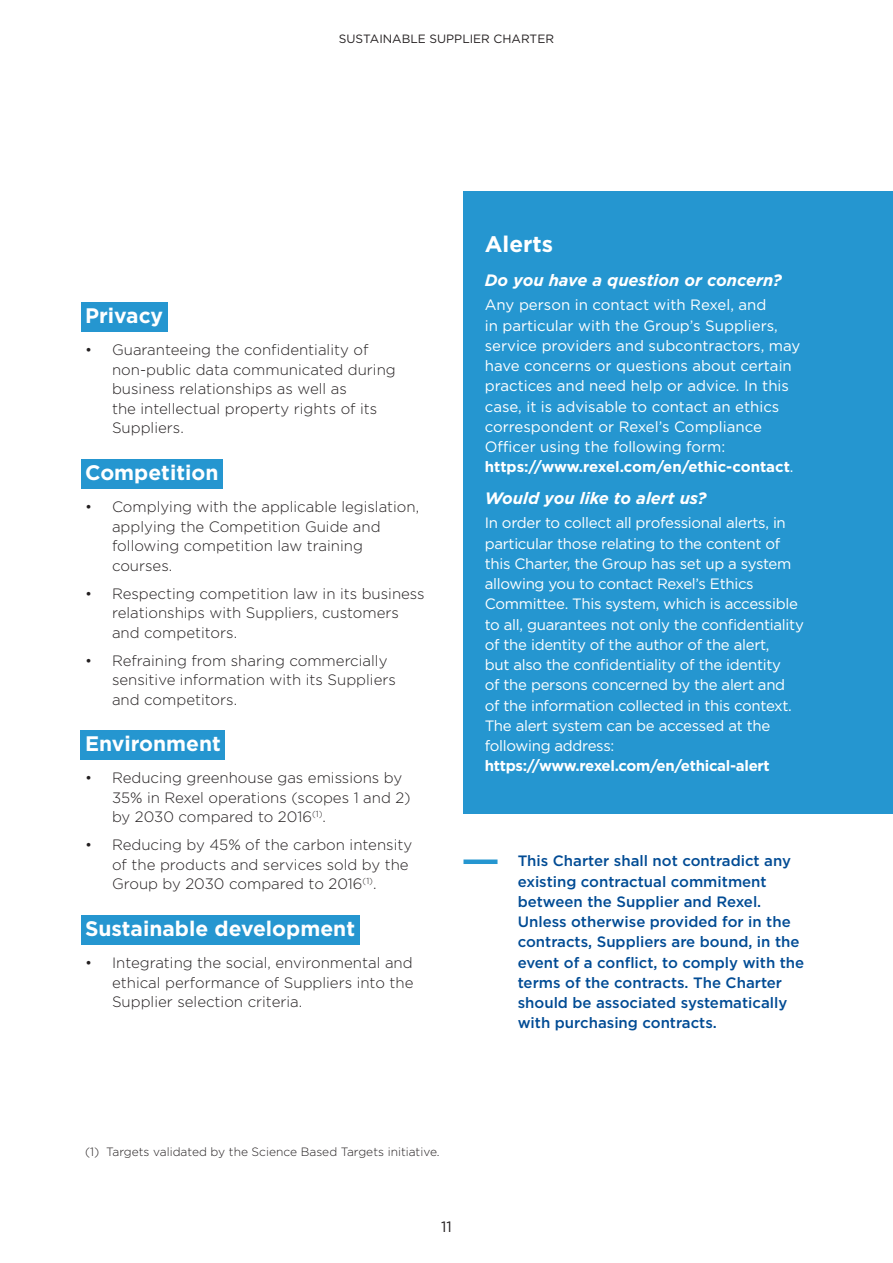
<style>
.page{position:relative;width:893px;height:1263px;background:#fff}
.page>*{position:absolute;margin:0;border:0;box-sizing:border-box;transform-origin:0 0}
.SS_TITRE_15pt{font:700 22.5px "Gotham";color:#fff}
.ENGAGEMENTS{font:700 21px "Gotham";color:#fff}
.SS_TITRE{font:italic 700 16.5px "Gotham";color:#fff}
.t1{font:300 15px/19.5px "Gotham";color:#231f20}
.TEXT{font:15px/20.2px "Gotham";letter-spacing:-.02em;color:#fff}
.TEXT-2{font:15px/20.2px "Gotham";color:#fff}
.TEXT-3{font:500 15px/20.2px "Gotham";color:#014b94}
.t2{font:15px "Gotham";color:#231f20}
.Note{font:300 12px "Gotham";color:#231f20}
.t3{font:12px "Gotham";color:#231f20}
.s1{font-weight:700}
</style>
<div class="page">
<div style="left:463px;top:192px;width:430px;height:622px;background:#2596d0"></div>
<div style="left:81px;top:302px;width:86px;height:30px;background:#2596d0"></div>
<div style="left:81px;top:459px;width:142px;height:29px;background:#2596d0"></div>
<div style="left:81px;top:730px;width:144px;height:30px;background:#2596d0"></div>
<div style="left:81px;top:915px;width:278px;height:29px;background:#2596d0"></div>
<div style="left:463px;top:859px;width:34px;height:5px;background:#2596d0"></div>
<p class="t3" style="left:339px;top:31px;width:217px">SUSTAINABLE SUPPLIER CHARTER</p>
<p class="ENGAGEMENTS" style="left:85px;top:302px;width:80px">Privacy</p>
<p class="t1" style="left:112px;top:340px;width:285px;text-indent:-27px">• Guaranteeing the confidentiality of non-public data communicated during business relationships as well as<br>the intellectual property rights of its<br>Suppliers.</p>
<p class="ENGAGEMENTS" style="left:85px;top:459px;width:135px">Competition</p>
<p class="t1" style="left:112px;top:497px;width:309px;text-indent:-27px">• Complying with the applicable legislation, applying the Competition Guide and following competition law training courses.</p>
<p class="t1" style="left:112px;top:583px;width:314px;text-indent:-27px">• Respecting competition law in its business relationships with Suppliers, customers and competitors.</p>
<p class="t1" style="left:112px;top:650px;width:285px;text-indent:-27px">• Refraining from sharing commercially sensitive information with its Suppliers and competitors.</p>
<p class="ENGAGEMENTS" style="left:85px;top:730px;width:137px">Environment</p>
<p class="t1" style="left:112px;top:768px;width:300px;text-indent:-27px">• Reducing greenhouse gas emissions by<br>35% in Rexel operations (scopes 1 and 2) by 2030 compared to 2016<sup>(1)</sup>.</p>
<p class="t1" style="left:112px;top:835px;width:302px;text-indent:-27px">• Reducing by 45% of the carbon intensity of the products and services sold by the<br>Group by 2030 compared to 2016<sup>(1)</sup>.</p>
<p class="ENGAGEMENTS" style="left:85px;top:914px;width:271px">Sustainable development</p>
<p class="t1" style="left:112px;top:953px;width:303px;text-align:justify;text-indent:-27px">• Integrating the social, environmental and ethical performance of Suppliers into the Supplier selection criteria.</p>
<p class="SS_TITRE_15pt" style="left:485px;top:229px;width:70px">Alerts</p>
<p class="SS_TITRE" style="left:485px;top:269px;width:298px">Do you have a question or concern?</p>
<p class="TEXT-2" style="left:485px;top:295px;width:317px">Any person in contact with Rexel, and<br>in particular with the Group’s Suppliers, service providers and subcontractors, may have concerns or questions about certain practices and need help or advice. In this case, it is advisable to contact an ethics correspondent or Rexel’s Compliance Officer using the following form: <span class="s1">https://www.rexel.com/en/ethic-contact</span>.</p>
<p class="SS_TITRE" style="left:485px;top:487px;width:223px">Would you like to alert us?</p>
<p class="TEXT" style="left:485px;top:512px;width:321px">In order to collect all professional alerts, in particular those relating to the content of this Charter, the Group has set up a system allowing you to contact Rexel’s Ethics Committee. This system, which is accessible to all, guarantees not only the confidentiality of the identity of the author of the alert,<br>but also the confidentiality of the identity<br>of the persons concerned by the alert and of the information collected in this context.<br>The alert system can be accessed at the following address: <span class="s1">https://www.rexel.com/en/ethical-alert</span></p>
<p class="TEXT-3" style="left:518px;top:851px;width:288px">This Charter shall not contradict any existing contractual commitment between the Supplier and Rexel.<br>Unless otherwise provided for in the contracts, Suppliers are bound, in the event of a conflict, to comply with the terms of the contracts. The Charter should be associated systematically with purchasing contracts.</p>
<p class="Note" style="left:85px;top:1144px;width:356px">(1) Targets validated by the Science Based Targets initiative.</p>
<p class="t2" style="left:441px;top:1217px;width:12px">11</p>
</div>
